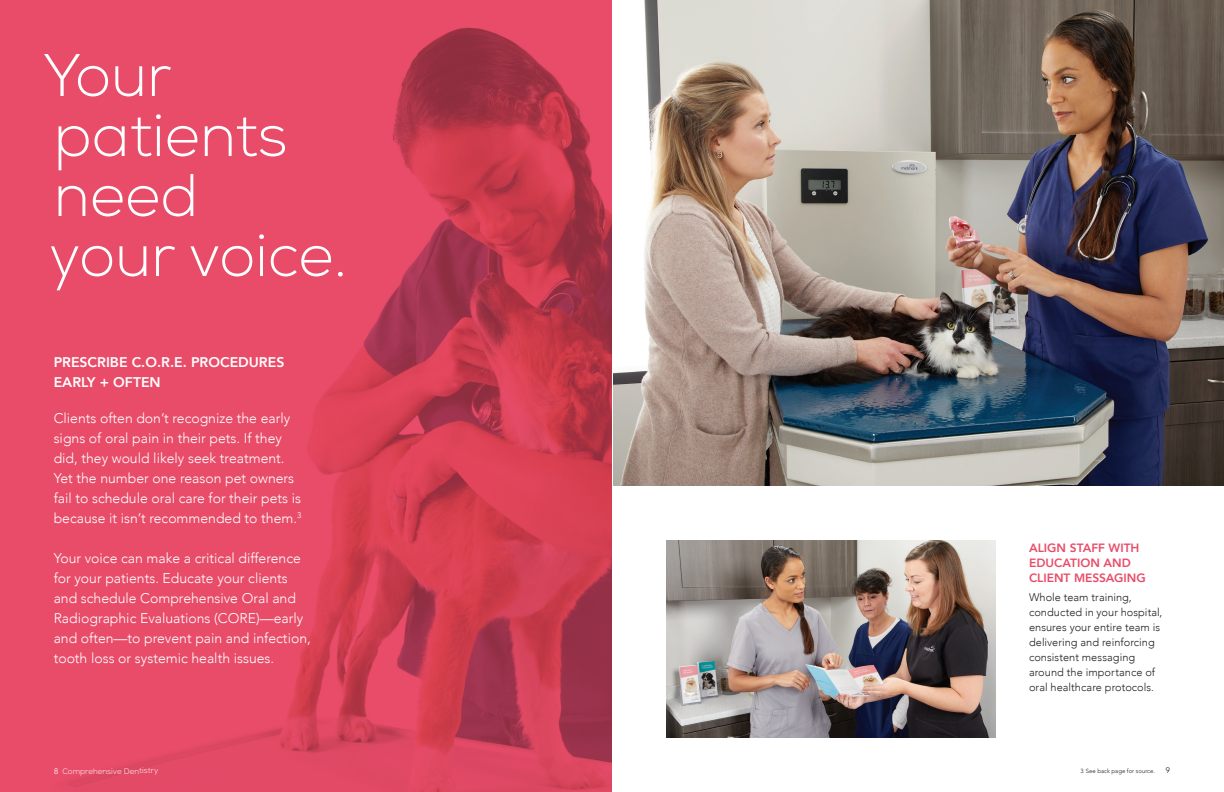
<style>
.page{position:relative;width:1224px;height:792px;background:#fff}
.page>*{position:absolute;margin:0;border:0;box-sizing:border-box;transform-origin:0 0}
.t1{font:300 60px/60px "Nexa";color:#fff}
.t2{font:300 14px/20px "Avenir";color:#fff}
.t3{font:800 14px/20px "Avenir";color:#fff}
.t4{font:800 12px/15px "Avenir";color:#e84c69}
.t5{font:300 11px/15px "Avenir";letter-spacing:.005em;color:#231f20}
.t6{font:300 8px "Nexa";letter-spacing:-.005em;color:#fff}
.t7{font:300 8px "Avenir";color:#231f20}
.t8{font:300 6px "Avenir";color:#231f20}
.s1{font-family:"Avenir"}
</style>
<div class="page">
<svg style="left:0;top:0;width:612px;height:792px;background:#d9455f"></svg>
<img style="left:613px;top:0;width:611px;height:486px">
<img style="left:666px;top:540px;width:330px;height:198px">
<h1 class="t1" style="left:42px;top:47px;width:306px">Your patients need<br>your voice.</h1>
<p class="t3" style="left:54px;top:352px;width:232px">PRESCRIBE C.O.R.E. PROCEDURES<br>EARLY + OFTEN</p>
<p class="t2" style="left:54px;top:408px;width:249px">Clients often don’t recognize the early signs of oral pain in their pets. If they did, they would likely seek treatment.<br>Yet the number one reason pet owners fail to schedule oral care for their pets is because it isn’t recommended to them.<sup>3</sup></p>
<p class="t2" style="left:54px;top:548px;width:259px">Your voice can make a critical difference for your patients. Educate your clients and schedule Comprehensive Oral and Radiographic Evaluations (CORE)—early and often—to prevent pain and infection, tooth loss or systemic health issues.</p>
<p class="t4" style="left:1029px;top:540px;width:118px">ALIGN STAFF WITH<br>EDUCATION AND<br>CLIENT MESSAGING</p>
<p class="t5" style="left:1029px;top:589px;width:135px">Whole team training, conducted in your hospital, ensures your entire team is delivering and reinforcing consistent messaging around the importance of oral healthcare protocols.</p>
<p class="t6" style="left:54px;top:766px;width:106px"><span class="s1">8</span> Comprehensive Dentistry</p>
<p class="t8" style="left:1080px;top:768px;width:76px">3 See back page for source.</p>
<p class="t7" style="left:1166px;top:766px;width:6px">9</p>
</div>
